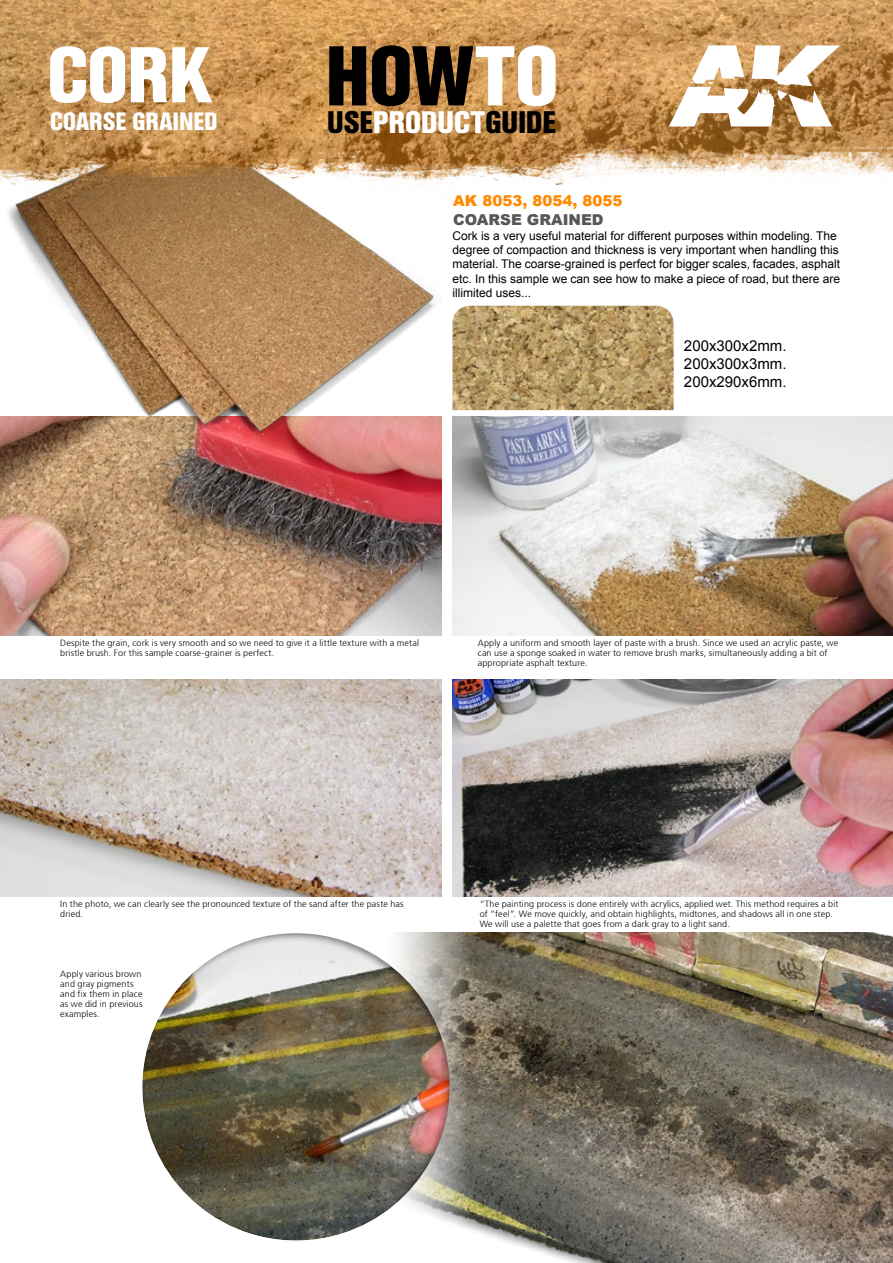
<style>
.page{position:relative;width:893px;height:1263px;background:#fff}
.page>*{position:absolute;margin:0;border:0;box-sizing:border-box;transform-origin:0 0}
.t1{font:700 83.7px "Helvetica Con BQ";letter-spacing:-.005em;color:#000}
.t2{font:700 78px "Helvetica Con BQ";color:#fff}
.t3{font:700 30.9px "Helvetica Con BQ";letter-spacing:-.005em;color:#000}
.t4{font:700 24.9px "Helvetica Con BQ";color:#fff}
.t5{font:15px/18px "Arial";color:#000;text-align:justify}
.t6{font:900 15px "Arial";color:#ff8900}
.t7{font:900 15px "Arial";color:#575756}
.t8{font:12px/14.4px "Arial";color:#000}
.t9{font:300 9px/9.9px "Frutiger 45";letter-spacing:.015em;color:#000}
.s1{color:#fff}
</style>
<div class="page">
<img style="left:452px;top:306px;width:222px;height:104px">
<img style="left:0;top:457px;width:442px;height:178px">
<img style="left:0;top:679px;width:442px;height:217px">
<img style="left:452px;top:416px;width:441px;height:219px">
<img style="left:452px;top:679px;width:441px;height:217px">
<img style="left:464px;top:932px;width:429px;height:331px">
<div style="left:130px;top:923px;width:334px;height:320px;background:#000;opacity:.5"></div>
<img style="left:0;top:202px;width:442px;height:255px">
<img style="left:0;top:0;width:893px;height:202px">
<svg style="left:669px;top:45px;width:171px;height:81px"></svg>
<h2 class="t2" style="left:47px;top:32px;width:165px">CORK</h2>
<h1 class="t1" style="left:325px;top:30px;width:235px">HOW<span class="s1">TO</span></h1>
<h3 class="t4" style="left:50px;top:107px;width:169px">COARSE GRAINED</h3>
<h3 class="t3" style="left:327px;top:105px;width:230px">USE<span class="s1">PRODUCT</span>GUIDE</h3>
<h3 class="t6" style="left:453px;top:190px;width:171px">AK 8053, 8054, 8055</h3>
<h3 class="t7" style="left:453px;top:208px;width:152px">COARSE GRAINED</h3>
<p class="t8" style="left:452px;top:228px;width:389px">Cork is a very useful material for different purposes within modeling. The degree of compaction and thickness is very important when handling this material. The coarse-grained is perfect for bigger scales, facades, asphalt etc. In this sample we can see how to make a piece of road, but there are illimited uses...</p>
<h3 class="t5" style="left:684px;top:337px;width:104px">200x300x2mm.<br>200x300x3mm.<br>200x290x6mm.</h3>
<p class="t9" style="left:60px;top:638px;width:360px">Despite the grain, cork is very smooth and so we need to give it a little texture with a metal bristle brush. For this sample coarse-grainer is perfect.</p>
<p class="t9" style="left:478px;top:638px;width:362px">Apply a uniform and smooth layer of paste with a brush. Since we used an acrylic paste, we can use a sponge soaked in water to remove brush marks, simultaneously adding a bit of appropriate asphalt texture.</p>
<p class="t9" style="left:60px;top:899px;width:345px">In the photo, we can clearly see the pronounced texture of the sand after the paste has dried.</p>
<p class="t9" style="left:60px;top:969px;width:84px">Apply various brown and gray pigments and fix them in place as we did in previous examples.</p>
<p class="t9" style="left:480px;top:899px;width:360px">“The painting process is done entirely with acrylics, applied wet. This method requires a bit of “feel”. We move quickly, and obtain highlights, midtones, and shadows all in one step.<br>We will use a palette that goes from a dark gray to a light sand.</p>
</div>
